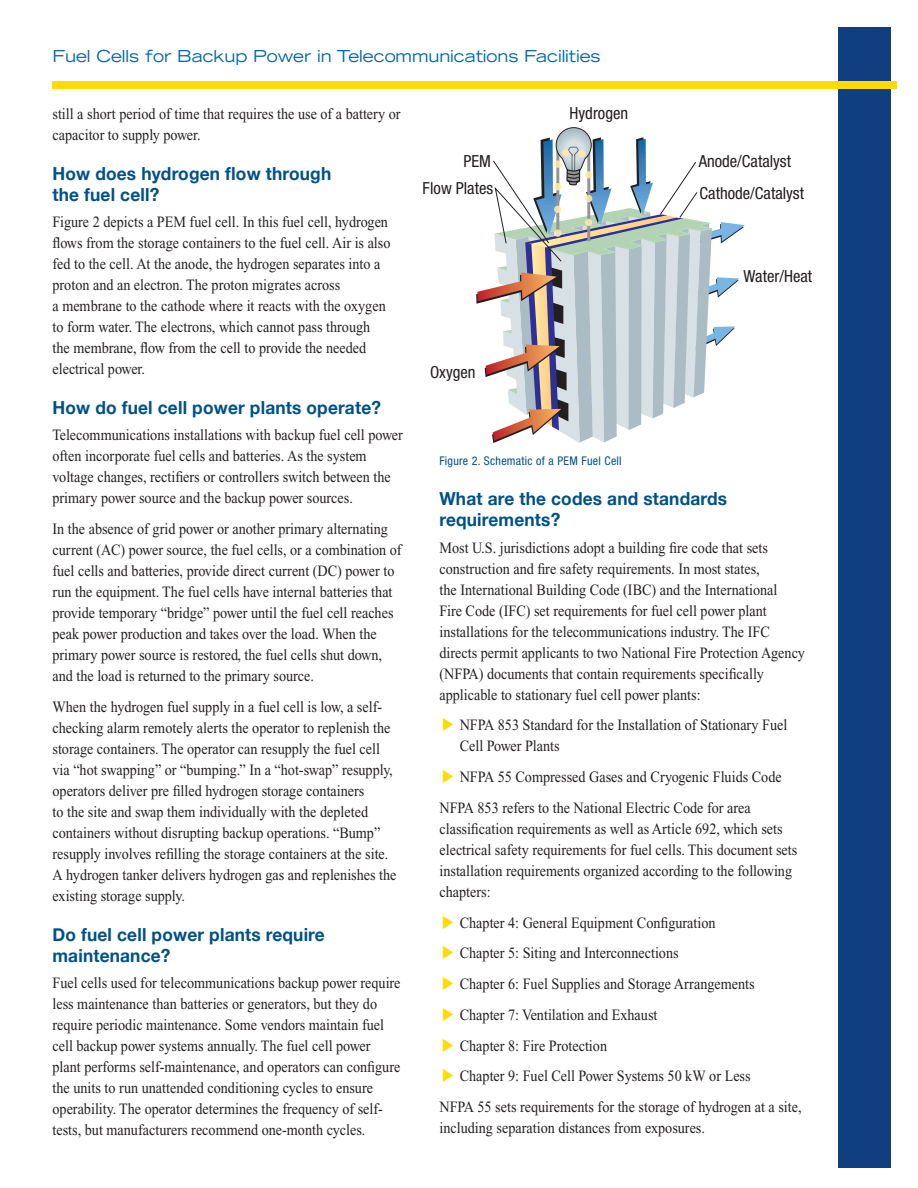
<style>
.page{position:relative;width:918px;height:1188px;background:#fff}
.page>*{position:absolute;margin:0;border:0;box-sizing:border-box;transform-origin:0 0}
.Subhead_1{font:700 18px/21px "Helvetica Neue";letter-spacing:.01em;color:#005187;scale:.96 1}
.t1{font:condensed 16.65px/31.8px "Helvetica Neue LT Std";color:#231f20}
.Page_2_fact_sheet_ti{font:expanded 16.5px "Trade Gothic LH";letter-spacing:-.005em;color:#0067aa}
.Body_text{font:15.75px/21px "Times New Roman";color:#231f20;scale:.9 1}
.Body_Text_Bullet{font:15.75px/21px "Times New Roman";color:#231f20;scale:.9 1}
.Captions{font:condensed 12px "Helvetica Neue LT Std";letter-spacing:.02em;color:#005187}
</style>
<div class="page">
<div style="left:838px;top:27px;width:53px;height:1141px;background:#103e81"></div>
<div style="left:52px;top:81px;width:845px;height:7px;background:#ffdc01"></div>
<svg style="left:476px;top:127px;width:269px;height:316px"></svg>
<p class="Page_2_fact_sheet_ti" style="left:52px;top:45px;width:550px">Fuel Cells for Backup Power in Telecommunications Facilities</p>
<p class="Body_text" style="left:52px;top:103px;width:388px">still a short period of time that requires the use of a battery or capacitor to supply power.</p>
<p class="Subhead_1" style="left:52px;top:163px;width:292px">How does hydrogen flow through the fuel cell?</p>
<p class="Body_text" style="left:52px;top:212px;width:377px">Figure 2 depicts a PEM fuel cell. In this fuel cell, hydrogen flows from the storage containers to the fuel cell. Air is also fed to the cell. At the anode, the hydrogen separates into a proton and an electron. The proton migrates across<br>a membrane to the cathode where it reacts with the oxygen to form water. The electrons, which cannot pass through the membrane, flow from the cell to provide the needed electrical power.</p>
<p class="Subhead_1" style="left:52px;top:397px;width:344px">How do fuel cell power plants operate?</p>
<p class="Body_text" style="left:52px;top:425px;width:391px">Telecommunications installations with backup fuel cell power often incorporate fuel cells and batteries. As the system voltage changes, rectifiers or controllers switch between the primary power source and the backup power sources.</p>
<p class="Body_text" style="left:52px;top:518px;width:389px">In the absence of grid power or another primary alternating current (AC) power source, the fuel cells, or a combination of fuel cells and batteries, provide direct current (DC) power to run the equipment. The fuel cells have internal batteries that provide temporary “bridge” power until the fuel cell reaches peak power production and takes over the load. When the primary power source is restored, the fuel cells shut down, and the load is returned to the primary source.</p>
<p class="Body_text" style="left:52px;top:696px;width:384px">When the hydrogen fuel supply in a fuel cell is low, a self&shy;checking alarm remotely alerts the operator to replenish the storage containers. The operator can resupply the fuel cell via “hot swapping” or “bumping.” In a “hot-swap” resupply, operators deliver pre filled hydrogen storage containers<br>to the site and swap them individually with the depleted containers without disrupting backup operations. “Bump” resupply involves refilling the storage containers at the site.<br>A hydrogen tanker delivers hydrogen gas and replenishes the existing storage supply.</p>
<p class="Subhead_1" style="left:52px;top:923px;width:285px">Do fuel cell power plants require maintenance?</p>
<p class="Body_text" style="left:52px;top:972px;width:388px">Fuel cells used for telecommunications backup power require less maintenance than batteries or generators, but they do require periodic maintenance. Some vendors maintain fuel cell backup power systems annually. The fuel cell power plant performs self-maintenance, and operators can configure the units to run unattended conditioning cycles to ensure operability. The operator determines the frequency of self&shy;tests, but manufacturers recommend one-month cycles.</p>
<p class="t1" style="left:423px;top:147px;width:72px;line-height:27px;text-align:right">PEM<br>Flow Plates</p>
<p class="t1" style="left:430px;top:357px;width:47px">Oxygen</p>
<p class="t1" style="left:570px;top:97px;width:60px">Hydrogen</p>
<p class="Captions" style="left:440px;top:454px;width:184px">Figure 2. Schematic of a PEM Fuel Cell</p>
<p class="t1" style="left:699px;top:145px;width:107px">Anode/Catalyst<br>Cathode/Catalyst</p>
<p class="t1" style="left:744px;top:261px;width:70px">Water/Heat</p>
<p class="Subhead_1" style="left:440px;top:488px;width:301px">What are the codes and standards requirements?</p>
<p class="Body_text" style="left:440px;top:537px;width:407px">Most U.S. jurisdictions adopt a building fire code that sets construction and fire safety requirements. In most states,<br>the International Building Code (IBC) and the International<br>Fire Code (IFC) set requirements for fuel cell power plant installations for the telecommunications industry. The IFC directs permit applicants to two National Fire Protection Agency (NFPA) documents that contain requirements specifically applicable to stationary fuel cell power plants:</p>
<p class="Body_Text_Bullet" style="left:460px;top:715px;width:366px">NFPA 853 Standard for the Installation of Stationary Fuel<br>Cell Power Plants</p>
<p class="Body_Text_Bullet" style="left:460px;top:766px;width:359px">NFPA 55 Compressed Gases and Cryogenic Fluids Code</p>
<p class="Body_text" style="left:439px;top:797px;width:399px">NFPA 853 refers to the National Electric Code for area classification requirements as well as Article 692, which sets electrical safety requirements for fuel cells. This document sets installation requirements organized according to the following chapters:</p>
<p class="Body_Text_Bullet" style="left:460px;top:912px;width:286px">Chapter 4: General Equipment Configuration</p>
<p class="Body_Text_Bullet" style="left:460px;top:943px;width:245px">Chapter 5: Siting and Interconnections</p>
<p class="Body_Text_Bullet" style="left:460px;top:973px;width:329px">Chapter 6: Fuel Supplies and Storage Arrangements</p>
<p class="Body_Text_Bullet" style="left:460px;top:1004px;width:221px">Chapter 7: Ventilation and Exhaust</p>
<p class="Body_Text_Bullet" style="left:460px;top:1035px;width:165px">Chapter 8: Fire Protection</p>
<p class="Body_Text_Bullet" style="left:460px;top:1066px;width:325px">Chapter 9: Fuel Cell Power Systems 50 kW or Less</p>
<p class="Body_text" style="left:439px;top:1096px;width:404px">NFPA 55 sets requirements for the storage of hydrogen at a site, including separation distances from exposures.</p>
</div>
